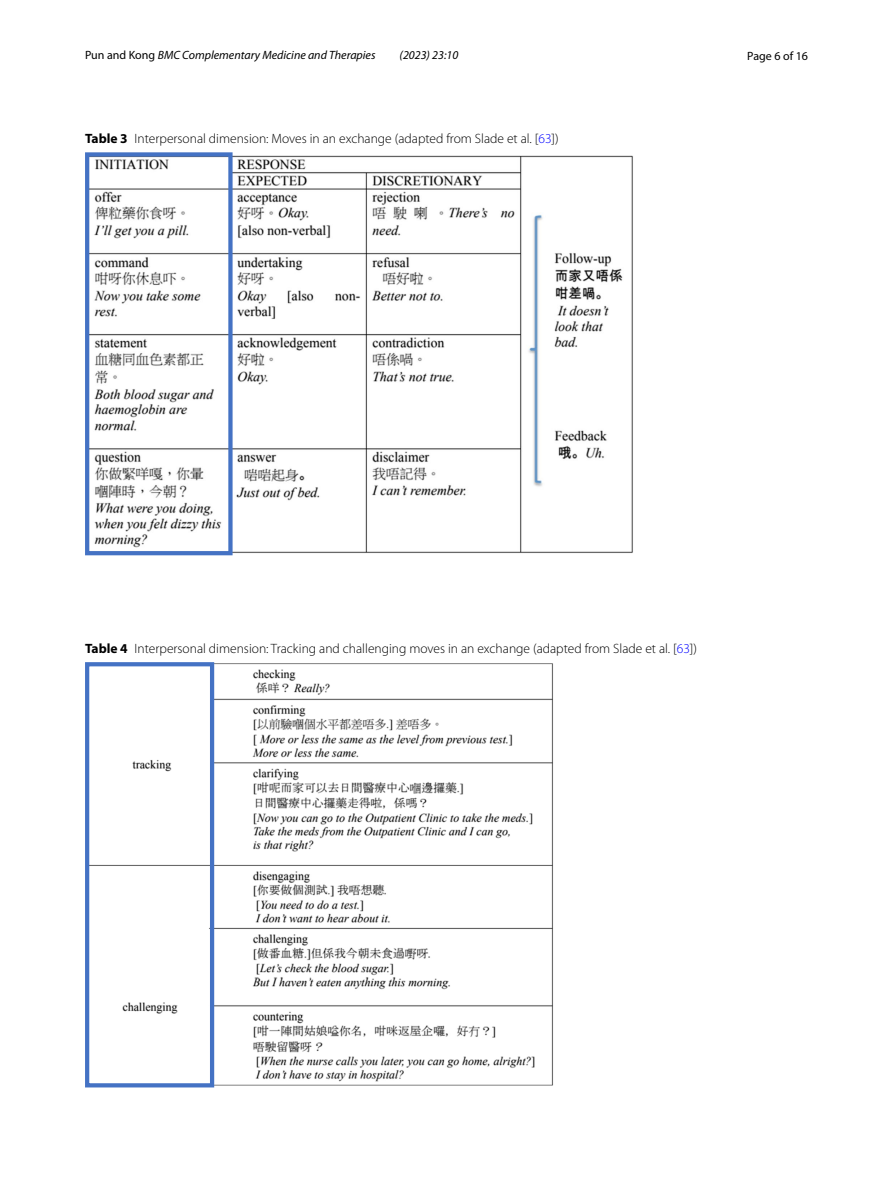
<style>
.page{position:relative;width:893px;height:1187px;background:#fff}
.page>*{position:absolute;margin:0;border:0;box-sizing:border-box;transform-origin:0 0}
.t1{font:300 13.5px "Myriad Pro";color:#000}
.t2{font:italic 12px "Myriad Pro";color:#000}
.t3{font:12px "Myriad Pro";color:#000}
.s1{font-style:normal}
.s2{font-weight:700}
.s3{color:#00f}
</style>
<div class="page">
<img style="left:90px;top:155px;width:543px;height:398px">
<div style="left:85px;top:152px;width:148px;height:403px;border:4px solid #4472c4"></div>
<img style="left:90px;top:663px;width:463px;height:422px">
<div style="left:85px;top:662px;width:129px;height:425px;border:4px solid #4472c4"></div>
<p class="t2" style="left:85px;top:48px;width:292px"><span class="s1">Pun and Kong</span> BMC Complementary Medicine and Therapies</p>
<p class="t2" style="left:400px;top:48px;width:60px">(2023) 23:10</p>
<p class="t3" style="left:747px;top:48px;width:62px">Page 6 of 16</p>
<p class="t1" style="left:85px;top:131px;width:475px"><span class="s2">Table 3</span> Interpersonal dimension: Moves in an exchange (adapted from Slade et al. [<span class="s3">63</span>])</p>
<p class="t1" style="left:85px;top:641px;width:613px"><span class="s2">Table 4</span> Interpersonal dimension: Tracking and challenging moves in an exchange (adapted from Slade et al. [<span class="s3">63</span>])</p>
</div>
